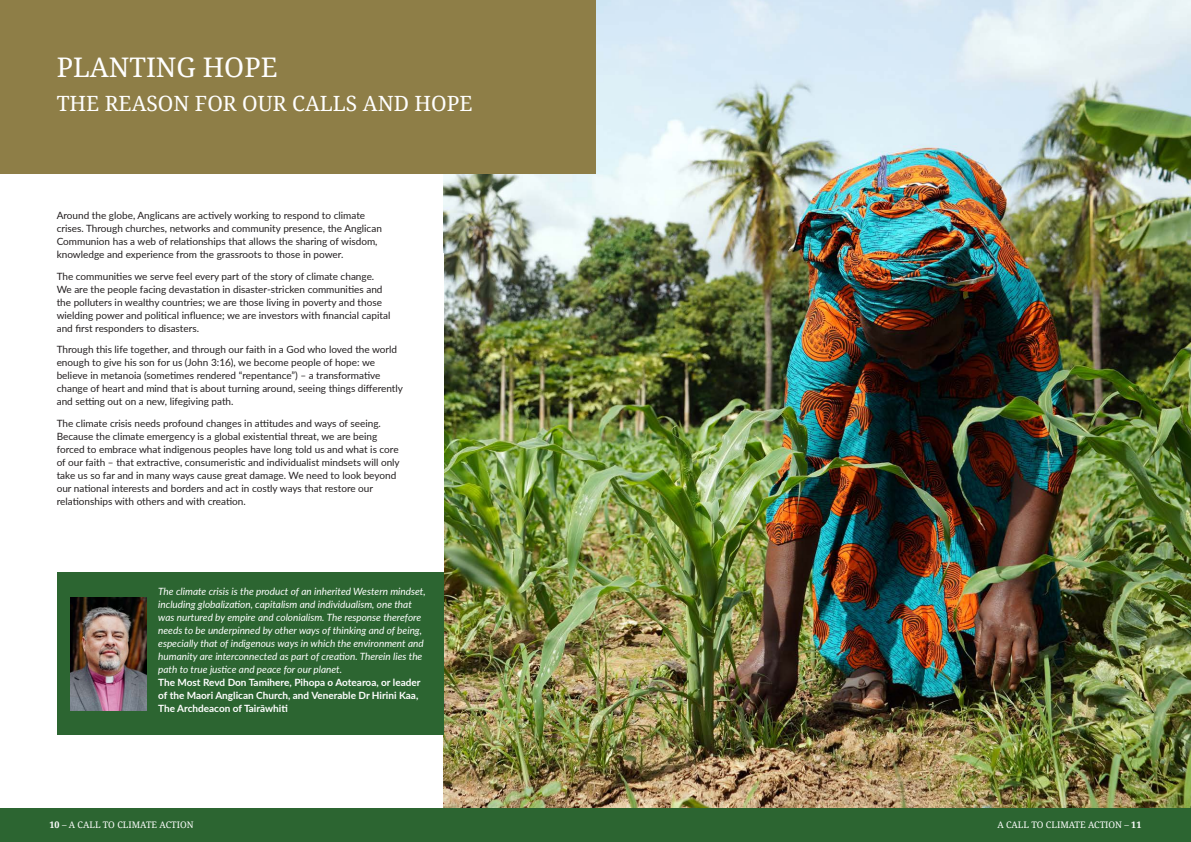
<style>
.page{position:relative;width:1191px;height:842px;background:#fff}
.page>*{position:absolute;margin:0;border:0;box-sizing:border-box;transform-origin:0 0}
.Main_Header{font:27px "Droid Serif";color:#fff}
.Main_Header-2{font:21px "Droid Serif";color:#fff}
.Body{font:10px/13px "Lato";color:#231f20}
.Body-2{font:italic 10px/13px "Lato";color:#fff}
.t1{font:9px "Droid Serif";color:#fff}
.s1{font-weight:700;font-style:normal}
.s2{font-weight:700}
</style>
<div class="page">
<div style="left:0;top:808px;width:1191px;height:34px;background:#2c6531"></div>
<img style="left:443px;top:0;width:748px;height:808px">
<div style="left:0;top:0;width:595px;height:173px;background:#8e7e47"></div>
<div style="left:57px;top:573px;width:386px;height:162px;background:#2c6531"></div>
<img style="left:71px;top:597px;width:76px;height:114px">
<p class="Main_Header" style="left:57px;top:49px;width:222px">PLANTING HOPE</p>
<p class="Main_Header-2" style="left:57px;top:89px;width:417px">THE REASON FOR OUR CALLS AND HOPE</p>
<p class="Body" style="left:57px;top:209px;width:327px">Around the globe, Anglicans are actively working to respond to climate crises. Through churches, networks and community presence, the Anglican Communion has a web of relationships that allows the sharing of wisdom, knowledge and experience from the grassroots to those in power.</p>
<p class="Body" style="left:57px;top:269px;width:335px">The communities we serve feel every part of the story of climate change.<br>We are the people facing devastation in disaster-stricken communities and the polluters in wealthy countries; we are those living in poverty and those wielding power and political influence; we are investors with financial capital and first responders to disasters.</p>
<p class="Body" style="left:57px;top:343px;width:348px">Through this life together, and through our faith in a God who loved the world enough to give his son for us (John 3:16), we become people of hope: we believe in metanoia (sometimes rendered “repentance”) – a transformative change of heart and mind that is about turning around, seeing things differently and setting out on a new, lifegiving path.</p>
<p class="Body" style="left:57px;top:416px;width:344px">The climate crisis needs profound changes in attitudes and ways of seeing.<br>Because the climate emergency is a global existential threat, we are being forced to embrace what indigenous peoples have long told us and what is core of our faith – that extractive, consumeristic and individualist mindsets will only take us so far and in many ways cause great damage. We need to look beyond our national interests and borders and act in costly ways that restore our relationships with others and with creation.</p>
<p class="Body-2" style="left:158px;top:584px;width:269px">The climate crisis is the product of an inherited Western mindset, including globalization, capitalism and individualism, one that was nurtured by empire and colonialism. The response therefore needs to be underpinned by other ways of thinking and of being, especially that of indigenous ways in which the environment and humanity are interconnected as part of creation. Therein lies the path to true justice and peace for our planet.<br><span class="s1">The Most Revd Don Tamihere, Pihopa o Aotearoa, or leader of the Maori Anglican Church, and Venerable Dr Hirini Kaa, The Archdeacon of Tairāwhiti</span></p>
<p class="t1" style="left:50px;top:818px;width:145px"><span class="s2">10</span> – A CALL TO CLIMATE ACTION</p>
<p class="t1" style="left:997px;top:818px;width:145px">A CALL TO CLIMATE ACTION – <span class="s2">11</span></p>
</div>
